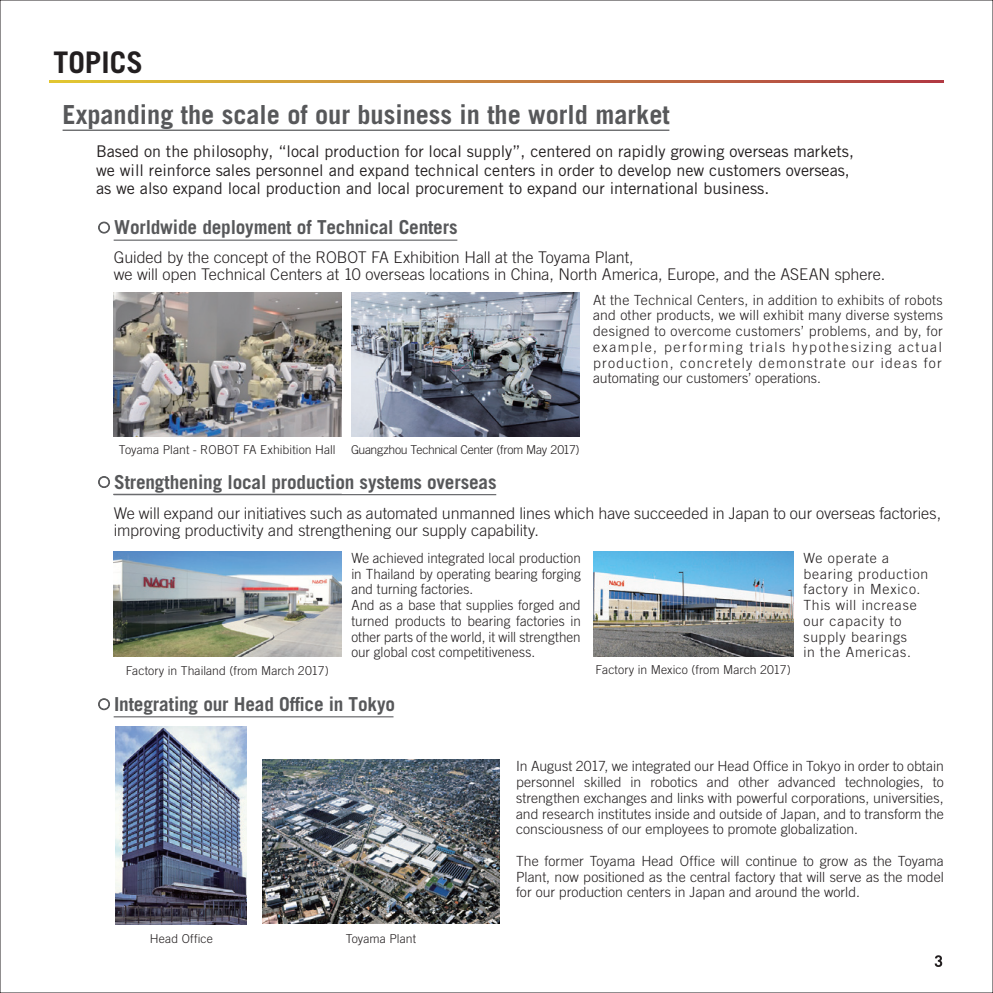
<style>
.page{position:relative;width:993px;height:993px;background:#fff}
.page>*{position:absolute;margin:0;border:0;box-sizing:border-box;transform-origin:0 0}
.t1{font:700 29.75px "Trade Gothic LT Std";color:#231f20}
.t2{font:700 26.25px "Trade Gothic LT Std";color:#57585a}
.t3{font:700 19.25px "Trade Gothic LT Std";letter-spacing:-.01em;color:#57585a}
.t4{font:300 16.1px/17.5px "Trade Gothic LT Std";color:#231f20}
.t5{font:16.1px/18.4px "Trade Gothic LT Std";color:#231f20}
.t6{font:300 14px/15.8px "Trade Gothic LT Std";letter-spacing:.005em;color:#231f20;text-align:justify}
.t7{font:300 14px/15.8px "Trade Gothic LT Std";letter-spacing:.005em;color:#231f20;scale:.96 1}
.t8{font:300 14px/15.8px "Trade Gothic LT Std";letter-spacing:.05em;color:#231f20}
.t9{font:300 12.25px "Trade Gothic";color:#231f20}
.t10{font:300 12.25px "Trade Gothic";letter-spacing:-.025em;color:#231f20}
</style>
<div class="page">
<svg style="left:934px;top:955px;width:7px;height:11px"></svg>
<img style="left:351px;top:293px;width:228px;height:143px">
<hr style="left:113px;top:493px;width:228px;height:2px;background:#57585a">
<img style="left:113px;top:293px;width:228px;height:143px">
<img style="left:116px;top:726px;width:131px;height:198px">
<img style="left:262px;top:759px;width:237px;height:164px">
<img style="left:113px;top:551px;width:228px;height:105px">
<hr style="left:63px;top:129px;width:606px;height:2px;background:#57585a">
<img style="left:593px;top:551px;width:200px;height:105px">
<svg style="left:98px;top:222px;width:11px;height:11px"></svg>
<div style="left:99px;top:223px;width:10px;height:9px;border:1px solid #57585a;border-radius:50%"></div>
<div style="left:98px;top:222px;width:12px;height:11px;border:1px solid #57585a;border-radius:50%"></div>
<hr style="left:114px;top:239px;width:343px;height:2px;background:#6c6d70">
<svg style="left:98px;top:476px;width:11px;height:11px"></svg>
<div style="left:99px;top:477px;width:10px;height:10px;border:1px solid #57585a;border-radius:50%"></div>
<div style="left:98px;top:476px;width:12px;height:11px;border:1px solid #57585a;border-radius:50%"></div>
<hr style="left:114px;top:494px;width:382px;height:1px;background:#6c6d70">
<div style="left:99px;top:699px;width:10px;height:9px;border:1px solid #57585a;border-radius:50%"></div>
<div style="left:98px;top:698px;width:12px;height:11px;border:1px solid #57585a;border-radius:50%"></div>
<hr style="left:114px;top:716px;width:279px;height:1px;background:#6c6d70">
<svg style="left:50px;top:80px;width:893px;height:3px;background:#c7813d"></svg>
<h1 class="t1" style="left:53px;top:52px;width:91px">TOPICS</h1>
<h2 class="t2" style="left:63px;top:105px;width:608px">Expanding the scale of our business in the world market</h2>
<p class="t5" style="left:96px;top:144px;width:759px">Based on the philosophy, “local production for local supply”, centered on rapidly growing overseas markets, we will reinforce sales personnel and expand technical centers in order to develop new customers overseas, as we also expand local production and local procurement to expand our international business.</p>
<h3 class="t3" style="left:114px;top:220px;width:345px">Worldwide deployment of Technical Centers</h3>
<p class="t4" style="left:114px;top:249px;width:772px">Guided by the concept of the ROBOT FA Exhibition Hall at the Toyama Plant,<br>we will open Technical Centers at 10 overseas locations in China, North America, Europe, and the ASEAN sphere.</p>
<p class="t6" style="left:593px;top:293px;width:351px">At the Technical Centers, in addition to exhibits of robots and other products, we will exhibit many diverse systems designed to overcome customers’ problems, and by, for example, performing trials hypothesizing actual production, concretely demonstrate our ideas for automating our customers’ operations.</p>
<p class="t9" style="left:119px;top:444px;width:218px">Toyama Plant - ROBOT FA Exhibition Hall</p>
<p class="t10" style="left:351px;top:444px;width:230px">Guangzhou Technical Center (from May 2017)</p>
<h3 class="t3" style="left:114px;top:475px;width:384px">Strengthening local production systems overseas</h3>
<p class="t4" style="left:114px;top:505px;width:828px">We will expand our initiatives such as automated unmanned lines which have succeeded in Japan to our overseas factories, improving productivity and strengthening our supply capability.</p>
<p class="t7" style="left:351px;top:551px;width:240px">We achieved integrated local production in Thailand by operating bearing forging and turning factories.<br>And as a base that supplies forged and turned products to bearing factories in other parts of the world, it will strengthen our global cost competitiveness.</p>
<p class="t8" style="left:803px;top:551px;width:126px">We operate a bearing production factory in Mexico.<br>This will increase our capacity to supply bearings<br>in the Americas.</p>
<p class="t9" style="left:126px;top:666px;width:205px">Factory in Thailand (from March 2017)</p>
<h3 class="t3" style="left:114px;top:697px;width:282px">Integrating our Head Office in Tokyo</h3>
<p class="t9" style="left:150px;top:933px;width:65px">Head Office</p>
<p class="t9" style="left:345px;top:933px;width:72px">Toyama Plant</p>
<p class="t9" style="left:595px;top:665px;width:197px">Factory in Mexico (from March 2017)</p>
<p class="t6" style="left:516px;top:759px;width:429px">In August 2017, we integrated our Head Office in Tokyo in order to obtain personnel skilled in robotics and other advanced technologies, to strengthen exchanges and links with powerful corporations, universities, and research institutes inside and outside of Japan, and to transform the consciousness of our employees to promote globalization.</p>
<p class="t6" style="left:516px;top:853px;width:429px">The former Toyama Head Office will continue to grow as the Toyama Plant, now positioned as the central factory that will serve as the model for our production centers in Japan and around the world.</p>
</div>
